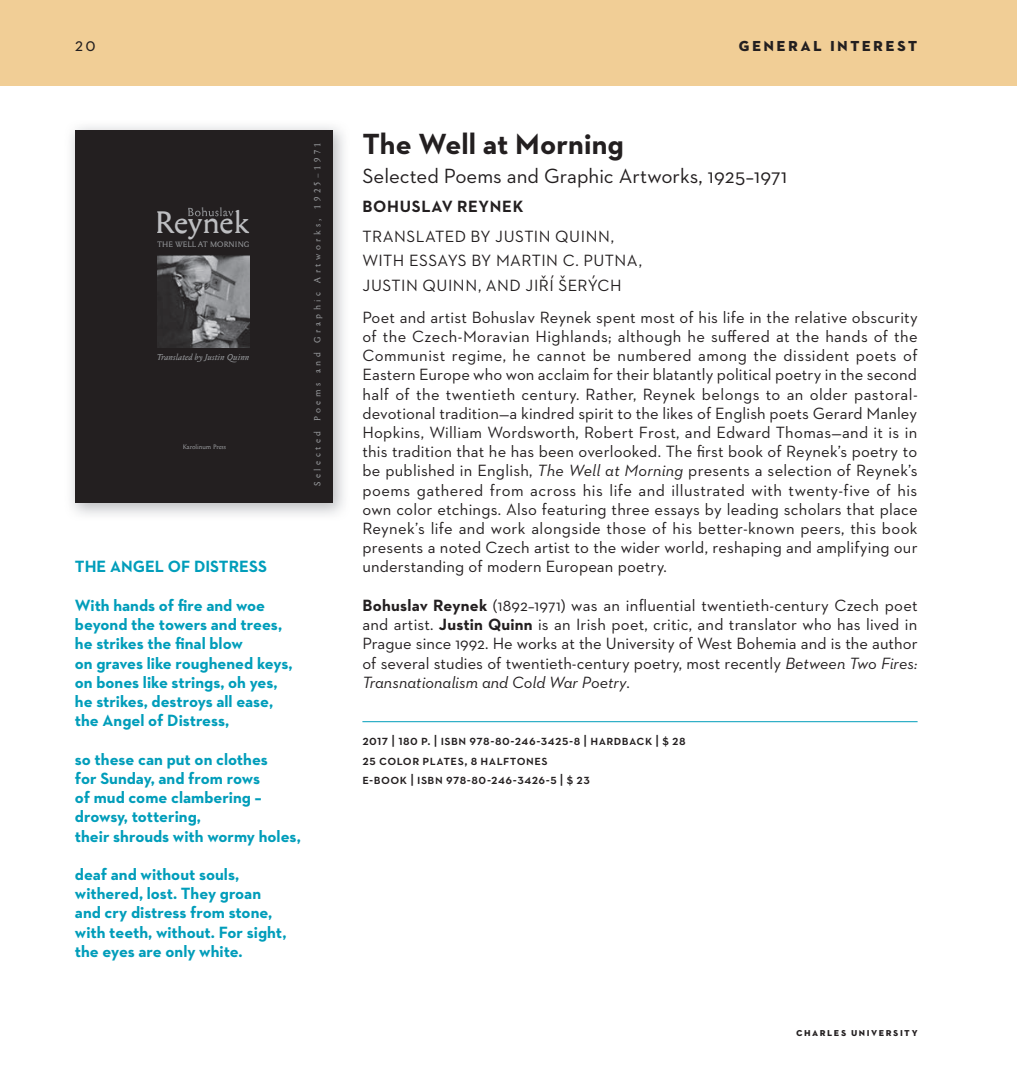
<style>
.page{position:relative;width:1017px;height:1067px;background:#fff}
.page>*{position:absolute;margin:0;border:0;box-sizing:border-box;transform-origin:0 0}
.t1{font:30.28px "Mediaeval";color:#bdbec1}
.t2{font:700 29.75px "Neutraface 2 Text";letter-spacing:.005em;color:#231f20}
.t3{font:21px "Neutraface 2 Text";color:#231f20}
.t4{font:700 19.25px "Neutraface 2 Text";letter-spacing:.12em;color:#231f20}
.t5{font:19.25px "Neutraface 2 Text";color:#231f20}
.t6{font:16.62px/19.2px "Neutraface 2 Text";letter-spacing:.01em;color:#231f20;text-align:justify}
.t7{font:700 16.62px/19.2px "Neutraface 2 Text";color:#009dba}
.t8{font:700 16.62px "Neutraface 2 Text";color:#231f20}
.t9{font:600 14px/19.2px "Neutraface 2 Text";letter-spacing:.03em;color:#231f20}
.t10{font:700 11.38px "Neutraface 2 Text";letter-spacing:.135em;color:#231f20}
.t11{font:8.75px "Mediaeval";letter-spacing:.4em;color:#939598}
.t12{font:italic 8.4px "Mediaeval";color:#939598}
.t13{font:7.7px "Mediaeval";color:#939598}
.t14{font:6.3px "Mediaeval";color:#939598}
.s1{font-style:italic}
.s2{font-weight:700}
</style>
<div class="page">
<div style="left:0;top:0;width:1017px;height:86px;background:#f1ce96"></div>
<hr style="left:362px;top:721px;width:556px;height:1px;background:#009dba">
<div style="left:75px;top:130px;width:258px;height:373px;background:#231f20"></div>
<img style="left:157px;top:256px;width:92px;height:92px">
<svg style="left:189px;top:211px;width:45px;height:6px"></svg>
<svg style="left:188px;top:210px;width:45px;height:6px"></svg>
<p class="t5" style="left:75px;top:33px;width:22px">20</p>
<p class="t4" style="left:738px;top:32px;width:181px">GENERAL INTEREST</p>
<h1 class="t1" style="left:155px;top:205px;width:96px">Reynek</h1>
<p class="t13" style="left:158px;top:239px;width:93px">THE WELL AT MORNING</p>
<p class="t12" style="left:157px;top:352px;width:94px">Translated by Justin Quinn</p>
<p class="t14" style="left:183px;top:443px;width:45px">Karolinum Press</p>
<p class="t11" style="left:312px;top:486px;width:345px;rotate:-90deg">Selected Poems and Graphic Artworks, 1925–1971</p>
<p class="t7" style="left:75px;top:557px;width:194px">THE ANGEL OF DISTRESS</p>
<p class="t7" style="left:75px;top:595px;width:219px">With hands of fire and woe beyond the towers and trees, he strikes the final blow<br>on graves like roughened keys, on bones like strings, oh yes, he strikes, destroys all ease, the Angel of Distress,</p>
<p class="t7" style="left:75px;top:749px;width:227px">so these can put on clothes<br>for Sunday, and from rows<br>of mud come clambering – drowsy, tottering,<br>their shrouds with wormy holes,</p>
<p class="t7" style="left:75px;top:864px;width:213px">deaf and without souls, withered, lost. They groan and cry distress from stone, with teeth, without. For sight, the eyes are only white.</p>
<h2 class="t2" style="left:362px;top:124px;width:263px">The Well at Morning</h2>
<p class="t3" style="left:362px;top:163px;width:426px">Selected Poems and Graphic Artworks, 1925–1971</p>
<p class="t8" style="left:362px;top:196px;width:162px">BOHUSLAV REYNEK</p>
<p class="t6" style="left:362px;top:224px;width:281px;line-height:24.5px;text-align:left">TRANSLATED BY JUSTIN QUINN,<br>WITH ESSAYS BY MARTIN C. PUTNA,<br>JUSTIN QUINN, AND JIŘÍ ŠERÝCH</p>
<p class="t6" style="left:362px;top:307px;width:557px">Poet and artist Bohuslav Reynek spent most of his life in the relative obscurity of the Czech-Moravian Highlands; although he suffered at the hands of the Communist regime, he cannot be numbered among the dissident poets of Eastern Europe who won acclaim for their blatantly political poetry in the second half of the twentieth century. Rather, Reynek belongs to an older pastoral&shy;devotional tradition—a kindred spirit to the likes of English poets Gerard Manley Hopkins, William Wordsworth, Robert Frost, and Edward Thomas—and it is in this tradition that he has been overlooked. The first book of Reynek’s poetry to be published in English, <span class="s1">The Well at Morning</span> presents a selection of Reynek’s poems gathered from across his life and illustrated with twenty-five of his own color etchings. Also featuring three essays by leading scholars that place Reynek’s life and work alongside those of his better-known peers, this book presents a noted Czech artist to the wider world, reshaping and amplifying our understanding of modern European poetry.</p>
<p class="t6" style="left:362px;top:595px;width:557px"><span class="s2">Bohuslav Reynek</span> (1892–1971) was an influential twentieth-century Czech poet and artist. <span class="s2">Justin Quinn</span> is an Irish poet, critic, and translator who has lived in Prague since 1992. He works at the University of West Bohemia and is the author of several studies of twentieth-century poetry, most recently <span class="s1">Between Two Fires:<br>Transnationalism and Cold War Poetry</span>.</p>
<p class="t9" style="left:362px;top:731px;width:325px">2017 | 180 P. | ISBN 978-80-246-3425-8 | HARDBACK | $ 28<br>25 COLOR PLATES, 8 HALFTONES<br>E-BOOK | ISBN 978-80-246-3426-5 | $ 23</p>
<p class="t10" style="left:796px;top:1024px;width:123px">CHARLES UNIVERSITY</p>
</div>
